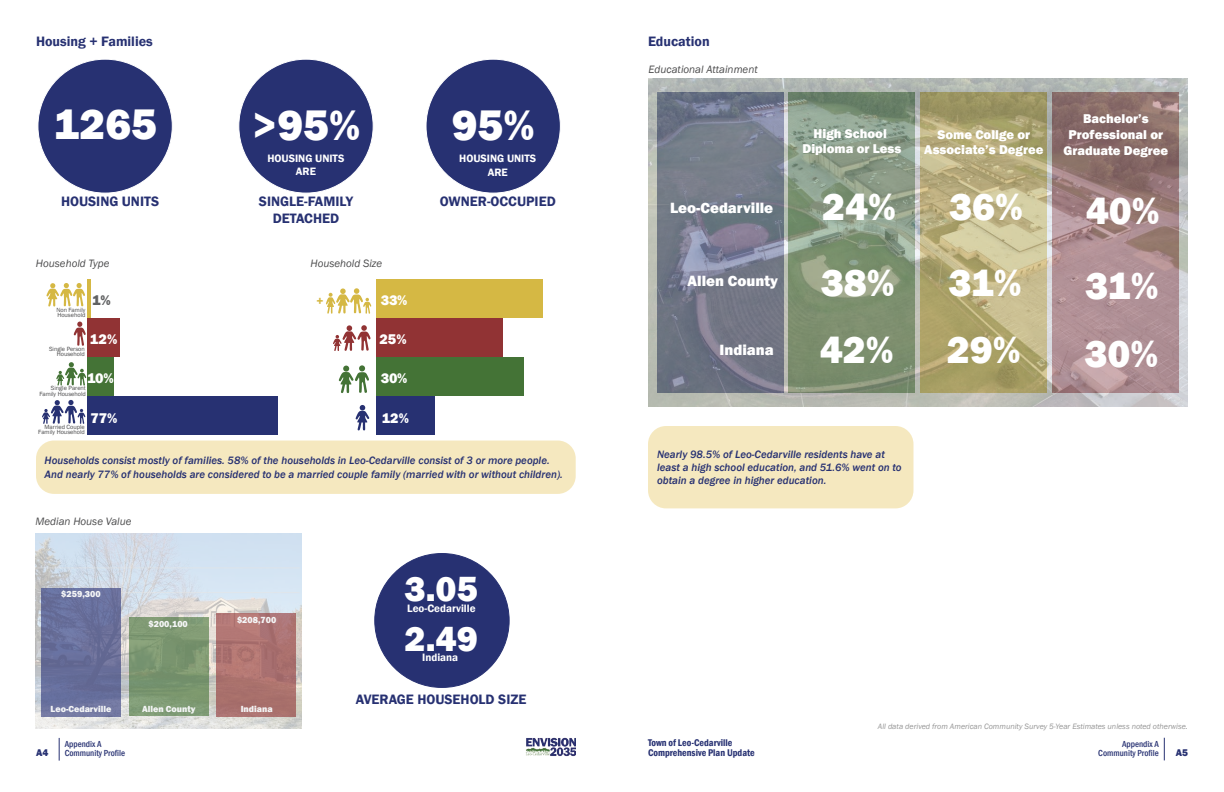
<style>
.page{position:relative;width:1224px;height:792px;background:#fff}
.page>*{position:absolute;margin:0;border:0;box-sizing:border-box;transform-origin:0 0}
.t1{font:800 44px "Franklin Gothic";color:#fff}
.t2{font:800 39.3px/75.5px "Franklin Gothic";color:#fff}
.t3{font:800 36px "Franklin Gothic";color:#fff}
.t4{font:800 15.3px "Franklin Gothic";color:#fff}
.t5{font:800 14.5px "Franklin Gothic";letter-spacing:-.015em;color:#fff}
.t6{font:800 14.5px "Franklin Gothic";color:#606162}
.t7{font:600 14px/16.8px "Franklin Gothic";color:#273172;text-align:center}
.t8{font:800 13.1px/15.7px "Franklin Gothic";color:#fff;text-align:center}
.t9{font:800 12.1px "Franklin Gothic";color:#d5b844}
.t10{font:italic 500 11px/13.2px "Franklin Gothic";color:#273172}
.t11{font:italic 11px "Franklin Gothic";color:#4b4b4c}
.t12{font:600 11px/13.2px "Franklin Gothic";color:#fff;text-align:center}
.t13{font:600 condensed 10px "Franklin Gothic";color:#273172}
.t14{font:800 10px "Franklin Gothic";color:#273172}
.t15{font:800 9.1px "Franklin Gothic";color:#f4f5f6}
.t16{font:500 condensed 9px/9px "Franklin Gothic";color:#273172}
.t17{font:italic 8px "Franklin Gothic";color:#969696}
.t18{font:6.2px/5.2px "Franklin Gothic";color:#4b4b4c;text-align:right}
</style>
<div class="page">
<img style="left:526px;top:737px;width:50px;height:19px">
<svg style="left:59px;top:738px;width:1px;height:23px"></svg>
<svg style="left:1164px;top:738px;width:1px;height:22px"></svg>
<div style="left:426px;top:59px;width:134px;height:134px;background:#273172;border-radius:50%"></div>
<img style="left:36px;top:534px;width:265px;height:195px">
<hr style="left:38px;top:568px;width:262px;height:1px;background:#e5e5e5">
<hr style="left:38px;top:592px;width:262px;height:1px;background:#e5e5e5">
<hr style="left:38px;top:617px;width:262px;height:1px;background:#e5e5e5">
<hr style="left:38px;top:642px;width:262px;height:1px;background:#e5e5e5">
<hr style="left:38px;top:666px;width:262px;height:1px;background:#e5e5e5">
<hr style="left:38px;top:691px;width:262px;height:1px;background:#e5e5e5">
<hr style="left:38px;top:716px;width:262px;height:1px;background:#e5e5e5">
<div style="left:129px;top:617px;width:79px;height:99px;background:#7c9871"></div>
<div style="left:216px;top:613px;width:80px;height:103px;background:linear-gradient(to right,#b07572,#aa7170)"></div>
<div style="left:41px;top:588px;width:80px;height:128px;background:linear-gradient(to right,#67709c,#6a709a)"></div>
<hr style="left:87px;top:279px;width:4px;height:38px;background:#d5b844">
<div style="left:87px;top:318px;width:32px;height:38px;background:#913334"></div>
<div style="left:87px;top:357px;width:27px;height:38px;background:#447336"></div>
<div style="left:87px;top:396px;width:191px;height:39px;background:#273172"></div>
<svg style="left:42px;top:400px;width:43px;height:24px"></svg>
<svg style="left:56px;top:362px;width:30px;height:24px"></svg>
<svg style="left:74px;top:322px;width:12px;height:24px"></svg>
<svg style="left:46px;top:283px;width:39px;height:23px"></svg>
<div style="left:376px;top:279px;width:166px;height:38px;background:#d5b844"></div>
<div style="left:376px;top:318px;width:126px;height:38px;background:#913334"></div>
<div style="left:376px;top:357px;width:147px;height:38px;background:#447336"></div>
<div style="left:376px;top:396px;width:59px;height:39px;background:#273172"></div>
<svg style="left:339px;top:365px;width:30px;height:28px"></svg>
<svg style="left:356px;top:405px;width:13px;height:25px"></svg>
<svg style="left:333px;top:325px;width:37px;height:26px"></svg>
<svg style="left:326px;top:288px;width:45px;height:26px"></svg>
<div style="left:375px;top:554px;width:134px;height:133px;background:#273172;border-radius:50%"></div>
<div style="left:38px;top:59px;width:134px;height:134px;background:#273172;border-radius:50%"></div>
<img style="left:648px;top:79px;width:540px;height:328px">
<div style="left:239px;top:59px;width:134px;height:134px;background:#273172;border-radius:50%"></div>
<div style="left:36px;top:441px;width:540px;height:53px;background:#f5e8bf;border-radius:18px"></div>
<div style="left:648px;top:426px;width:266px;height:82px;background:#f5e8bf;border-radius:18px"></div>
<p class="t7" style="left:36px;top:33px;width:118px">Housing + Families</p>
<h1 class="t1" style="left:53px;top:96px;width:105px">1265</h1>
<p class="t7" style="left:61px;top:194px;width:100px">HOUSING UNITS</p>
<h1 class="t1" style="left:252px;top:97px;width:110px">&gt;95%</h1>
<p class="t12" style="left:267px;top:152px;width:79px">HOUSING UNITS<br>ARE</p>
<p class="t7" style="left:259px;top:194px;width:96px">SINGLE-FAMILY<br>DETACHED</p>
<p class="t11" style="left:36px;top:257px;width:75px">Household Type</p>
<p class="t11" style="left:311px;top:257px;width:73px">Household Size</p>
<h3 class="t6" style="left:92px;top:291px;width:20px">1%</h3>
<p class="t18" style="left:56px;top:307px;width:31px;text-align:left">Non Family<br>Household</p>
<h3 class="t5" style="left:90px;top:330px;width:29px">12%</h3>
<p class="t18" style="left:49px;top:346px;width:37px">Single Person<br>Household</p>
<h3 class="t5" style="left:87px;top:368px;width:28px">10%</h3>
<p class="t18" style="left:39px;top:386px;width:48px">Single Parent<br>Family Household</p>
<p class="t18" style="left:38px;top:425px;width:48px">Married Couple<br>Family Household</p>
<h3 class="t5" style="left:90px;top:409px;width:29px">77%</h3>
<p class="t9" style="left:317px;top:294px;width:9px">+</p>
<h3 class="t5" style="left:381px;top:291px;width:28px">33%</h3>
<h3 class="t5" style="left:380px;top:330px;width:29px">25%</h3>
<h3 class="t5" style="left:381px;top:368px;width:28px">30%</h3>
<h3 class="t5" style="left:382px;top:409px;width:29px">12%</h3>
<h1 class="t1" style="left:452px;top:97px;width:84px">95%</h1>
<p class="t12" style="left:459px;top:152px;width:79px">HOUSING UNITS<br>ARE</p>
<p class="t7" style="left:440px;top:194px;width:117px">OWNER-OCCUPIED</p>
<p class="t10" style="left:45px;top:454px;width:520px">Households consist mostly of families. 58% of the households in Leo-Cedarville consist of 3 or more people.<br>And nearly 77% of households are considered to be a married couple family (married with or without children).</p>
<p class="t11" style="left:36px;top:514px;width:97px">Median House Value</p>
<p class="t15" style="left:61px;top:588px;width:41px">$259,300</p>
<p class="t15" style="left:148px;top:618px;width:41px">$200,100</p>
<p class="t15" style="left:51px;top:703px;width:62px">Leo-Cedarville</p>
<p class="t15" style="left:142px;top:703px;width:55px">Allen County</p>
<p class="t15" style="left:237px;top:614px;width:41px">$208,700</p>
<p class="t15" style="left:241px;top:703px;width:33px">Indiana</p>
<h3 class="t3" style="left:405px;top:565px;width:75px">3.05</h3>
<p class="t12" style="left:407px;top:602px;width:70px">Leo-Cedarville</p>
<h3 class="t3" style="left:405px;top:616px;width:75px">2.49</h3>
<p class="t12" style="left:422px;top:651px;width:38px">Indiana</p>
<p class="t7" style="left:356px;top:691px;width:172px">AVERAGE HOUSEHOLD SIZE</p>
<p class="t7" style="left:648px;top:33px;width:63px">Education</p>
<p class="t11" style="left:648px;top:62px;width:111px">Educational Attainment</p>
<h3 class="t4" style="left:670px;top:198px;width:105px">Leo-Cedarville</h3>
<h3 class="t4" style="left:687px;top:271px;width:92px">Allen County</h3>
<h3 class="t4" style="left:720px;top:340px;width:56px">Indiana</h3>
<p class="t8" style="left:802px;top:125px;width:100px">High School<br>Diploma or Less</p>
<p class="t8" style="left:924px;top:126px;width:121px">Some Collge or<br>Associate’s Degree</p>
<h2 class="t2" style="left:821px;top:169px;width:77px">24%<br>38%</h2>
<h2 class="t2" style="left:820px;top:312px;width:75px">42%</h2>
<h2 class="t2" style="left:949px;top:169px;width:76px">36%<br>31%</h2>
<h2 class="t2" style="left:947px;top:312px;width:75px">29%</h2>
<p class="t8" style="left:1063px;top:111px;width:106px">Bachelor’s<br>Professional or<br>Graduate Degree</p>
<h2 class="t2" style="left:1085px;top:173px;width:76px">40%<br>31%</h2>
<h2 class="t2" style="left:1085px;top:316px;width:75px">30%</h2>
<p class="t10" style="left:657px;top:448px;width:246px">Nearly 98.5% of Leo-Cedarville residents have at least a high school education, and 51.6% went on to obtain a degree in higher education.</p>
<p class="t17" style="left:878px;top:721px;width:312px">All data derived from American Community Survey 5-Year Estimates unless noted otherwise.</p>
<p class="t13" style="left:648px;top:736px;width:86px">Town of Leo-Cedarville</p>
<p class="t16" style="left:65px;top:740px;width:62px">Appendix A<br>Community Profile</p>
<p class="t14" style="left:1176px;top:746px;width:14px">A5</p>
<p class="t16" style="left:1098px;top:740px;width:62px;text-align:right">Appendix A<br>Community Profile</p>
<p class="t14" style="left:36px;top:746px;width:14px">A4</p>
<p class="t13" style="left:648px;top:746px;width:108px">Comprehensive Plan Update</p>
</div>
